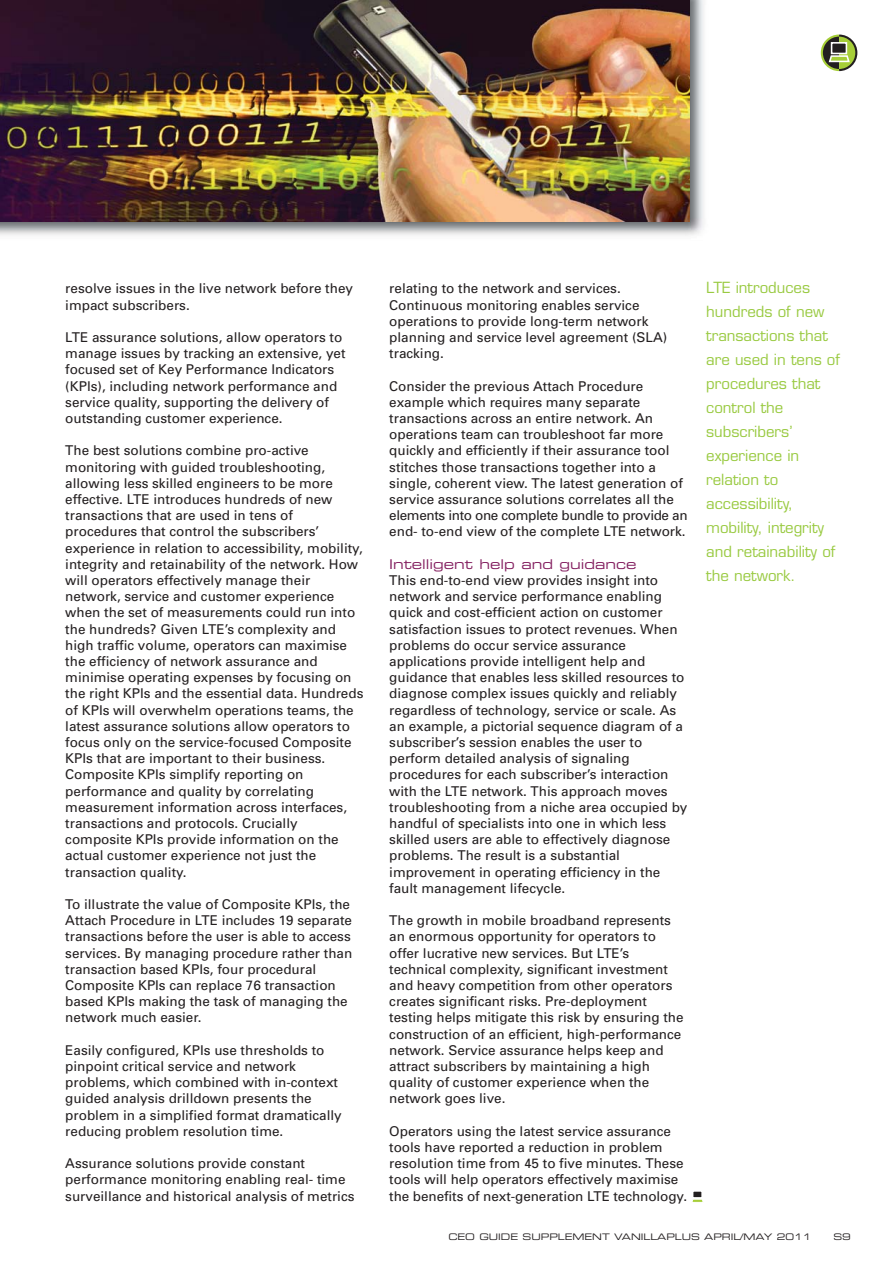
<style>
.page{position:relative;width:893px;height:1263px;background:#fff}
.page>*{position:absolute;margin:0;border:0;box-sizing:border-box;transform-origin:0 0}
.t1{font:15px/24px "Eurostile";color:#99ca41}
.t2{font:13.5px/16.2px "Univers";color:#231f20}
.t3{font:13.5px "Eurostile Extended Two";color:#831e5f}
.t4{font:9px "Eurostile Extended Two";color:#231f20}
</style>
<div class="page">
<img style="left:0;top:0;width:704px;height:236px">
<img style="left:0;top:0;width:689px;height:221px">
<svg style="left:820px;top:34px;width:37px;height:38px"></svg>
<div style="left:693px;top:1191px;width:8px;height:7px;background:#231f20"></div>
<div style="left:692px;top:1191px;width:10px;height:7px;border:1px solid #fff"></div>
<svg style="left:692px;top:1199px;width:11px;height:3px"></svg>
<p class="t2" style="left:65px;top:282px;width:289px">resolve issues in the live network before they impact subscribers.</p>
<p class="t2" style="left:65px;top:330px;width:282px">LTE assurance solutions, allow operators to manage issues by tracking an extensive, yet focused set of Key Performance Indicators (KPIs), including network performance and service quality, supporting the delivery of outstanding customer experience.</p>
<p class="t2" style="left:65px;top:444px;width:299px">The best solutions combine pro-active monitoring with guided troubleshooting, allowing less skilled engineers to be more effective. LTE introduces hundreds of new transactions that are used in tens of procedures that control the subscribers’ experience in relation to accessibility, mobility, integrity and retainability of the network. How will operators effectively manage their network, service and customer experience when the set of measurements could run into the hundreds? Given LTE’s complexity and high traffic volume, operators can maximise the efficiency of network assurance and minimise operating expenses by focusing on the right KPIs and the essential data. Hundreds of KPIs will overwhelm operations teams, the latest assurance solutions allow operators to focus only on the service-focused Composite KPIs that are important to their business.<br>Composite KPIs simplify reporting on performance and quality by correlating measurement information across interfaces, transactions and protocols. Crucially composite KPIs provide information on the actual customer experience not just the transaction quality.</p>
<p class="t2" style="left:65px;top:897px;width:288px">To illustrate the value of Composite KPIs, the Attach Procedure in LTE includes 19 separate transactions before the user is able to access services. By managing procedure rather than transaction based KPIs, four procedural Composite KPIs can replace 76 transaction based KPIs making the task of managing the network much easier.</p>
<p class="t2" style="left:65px;top:1043px;width:278px">Easily configured, KPIs use thresholds to pinpoint critical service and network problems, which combined with in-context guided analysis drilldown presents the problem in a simplified format dramatically reducing problem resolution time.</p>
<p class="t2" style="left:65px;top:1157px;width:291px">Assurance solutions provide constant performance monitoring enabling real- time surveillance and historical analysis of metrics</p>
<p class="t2" style="left:389px;top:282px;width:279px">relating to the network and services.<br>Continuous monitoring enables service operations to provide long-term network planning and service level agreement (SLA) tracking.</p>
<p class="t2" style="left:389px;top:379px;width:300px">Consider the previous Attach Procedure example which requires many separate transactions across an entire network. An operations team can troubleshoot far more quickly and efficiently if their assurance tool stitches those transactions together into a single, coherent view. The latest generation of service assurance solutions correlates all the elements into one complete bundle to provide an end- to-end view of the complete LTE network.</p>
<p class="t3" style="left:389px;top:559px;width:249px">Intelligent help and guidance</p>
<p class="t2" style="left:389px;top:573px;width:300px">This end-to-end view provides insight into network and service performance enabling quick and cost-efficient action on customer satisfaction issues to protect revenues. When problems do occur service assurance applications provide intelligent help and guidance that enables less skilled resources to diagnose complex issues quickly and reliably regardless of technology, service or scale. As an example, a pictorial sequence diagram of a subscriber’s session enables the user to perform detailed analysis of signaling procedures for each subscriber’s interaction with the LTE network. This approach moves troubleshooting from a niche area occupied by handful of specialists into one in which less skilled users are able to effectively diagnose problems. The result is a substantial improvement in operating efficiency in the fault management lifecycle.</p>
<p class="t2" style="left:389px;top:914px;width:296px">The growth in mobile broadband represents an enormous opportunity for operators to offer lucrative new services. But LTE’s technical complexity, significant investment and heavy competition from other operators creates significant risks. Pre-deployment testing helps mitigate this risk by ensuring the construction of an efficient, high-performance network. Service assurance helps keep and attract subscribers by maintaining a high quality of customer experience when the network goes live.</p>
<p class="t2" style="left:389px;top:1124px;width:299px">Operators using the latest service assurance tools have reported a reduction in problem resolution time from 45 to five minutes. These tools will help operators effectively maximise the benefits of next-generation LTE technology.</p>
<p class="t1" style="left:706px;top:277px;width:135px">LTE introduces hundreds of new transactions that are used in tens of procedures that control the subscribers’ experience in relation to accessibility, mobility, integrity and retainability of the network.</p>
<p class="t4" style="left:448px;top:1233px;width:364px">CEO GUIDE SUPPLEMENT VANILLAPLUS APRIL/MAY 2011</p>
<p class="t4" style="left:833px;top:1233px;width:19px">S9</p>
</div>
